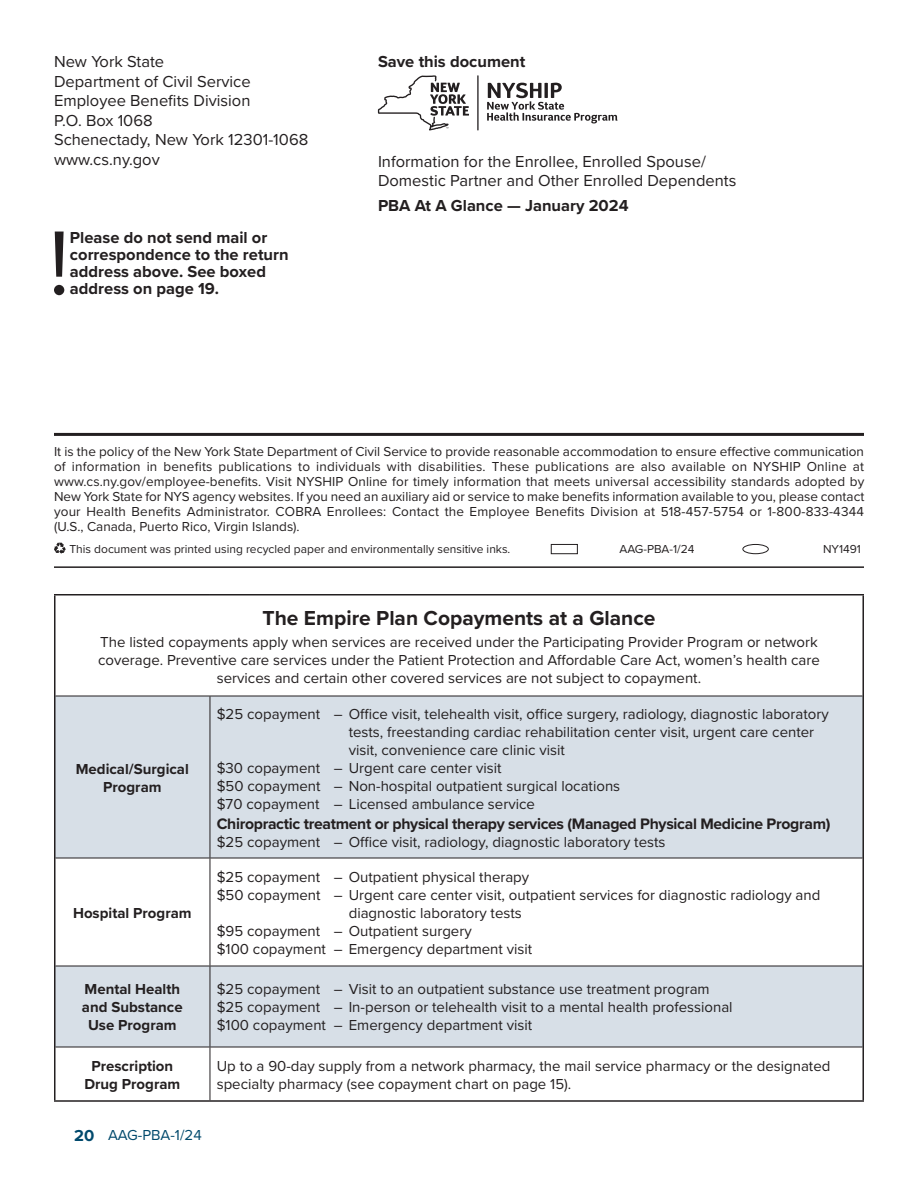
<style>
.page{position:relative;width:918px;height:1188px;background:#fff}
.page>*{position:absolute;margin:0;border:0;box-sizing:border-box;transform-origin:0 0}
._2024_AAG_BC_Do_Not_Send{font:94.05px "Proxima Nova";color:#231f20}
._2024_AAG_Copay_Table_Title{font:700 21px "Proxima Nova";color:#231f20}
._2024_AAG_BC_return_address_11_13{font:16.5px/19.5px "Proxima Nova";color:#231f20}
._2024_AAG_BC_Do_Not_Send-2{font:700 16.5px/17.2px "Proxima Nova";color:#231f20}
._2024_AAG_BC_return_address_11_13-2{font:700 16.5px "Proxima Nova";color:#231f20}
._2024_AAG_Copay_table_subcategory{font:700 15.75px "Proxima Nova";letter-spacing:-.02em;color:#231f20}
._2024_AAG_Back_page_table_11_13{font:15px/18px "Proxima Nova";color:#231f20}
._2024_AAG_Back_page_table_11_13_centered{font:15px/18px "Proxima Nova";color:#231f20;text-align:center}
._2024_AAG_Copay_table_programs{font:700 15px/18px "Proxima Nova";color:#231f20;text-align:center}
.t1{font:15px "Proxima Nova";color:#00496c}
._2024_AAG_BC_fine_print{font:13.5px/15px "Proxima Nova";color:#231f20;text-align:justify}
._2024_AAG_BC_fine_print-2{font:12px "Proxima Nova";color:#231f20}
.s1{font-weight:700;font-size:16.5px}
</style>
<div class="page">
<hr style="left:917px;top:655px;width:1px;height:533px;background:#00496c">
<hr style="left:54px;top:433px;width:810px;height:3px;background:#231f20">
<hr style="left:54px;top:566px;width:810px;height:2px;background:#231f20">
<div style="left:551px;top:544px;width:27px;height:10px;border:1px solid #231f20"></div>
<div style="left:743px;top:544px;width:26px;height:10px;border:1px solid #231f20;border-radius:50%"></div>
<svg style="left:56px;top:697px;width:806px;height:350px;fill:#d7dfe7"></svg>
<hr style="left:54px;top:594px;width:156px;height:2px;background:#231f20">
<hr style="left:54px;top:596px;width:2px;height:100px;background:#231f20">
<hr style="left:210px;top:594px;width:654px;height:2px;background:#231f20">
<hr style="left:862px;top:596px;width:2px;height:100px;background:#231f20">
<hr style="left:54px;top:696px;width:2px;height:162px;background:#231f20">
<hr style="left:862px;top:696px;width:2px;height:162px;background:#231f20">
<hr style="left:54px;top:858px;width:2px;height:108px;background:#231f20">
<hr style="left:862px;top:858px;width:2px;height:108px;background:#231f20">
<hr style="left:54px;top:966px;width:2px;height:81px;background:#231f20">
<hr style="left:862px;top:966px;width:2px;height:81px;background:#231f20">
<hr style="left:54px;top:1047px;width:2px;height:53px;background:#231f20">
<hr style="left:862px;top:1047px;width:2px;height:53px;background:#231f20">
<hr style="left:54px;top:1100px;width:156px;height:2px;background:#231f20">
<hr style="left:210px;top:1100px;width:654px;height:2px;background:#231f20">
<hr style="left:56px;top:696px;width:154px;height:1px;background:#231f20">
<hr style="left:210px;top:696px;width:652px;height:1px;background:#231f20">
<hr style="left:210px;top:696px;width:1px;height:162px;background:#231f20">
<hr style="left:56px;top:858px;width:154px;height:1px;background:#231f20">
<hr style="left:210px;top:858px;width:652px;height:1px;background:#231f20">
<hr style="left:210px;top:858px;width:1px;height:108px;background:#231f20">
<hr style="left:56px;top:966px;width:154px;height:1px;background:#231f20">
<hr style="left:210px;top:966px;width:652px;height:1px;background:#231f20">
<hr style="left:210px;top:966px;width:1px;height:81px;background:#231f20">
<hr style="left:56px;top:1047px;width:154px;height:1px;background:#231f20">
<hr style="left:210px;top:1047px;width:652px;height:1px;background:#231f20">
<hr style="left:210px;top:1047px;width:1px;height:53px;background:#231f20">
<svg style="left:54px;top:543px;width:12px;height:11px"></svg>
<svg style="left:487px;top:83px;width:131px;height:40px"></svg>
<svg style="left:378px;top:75px;width:91px;height:55px"></svg>
<hr style="left:477px;top:75px;width:2px;height:56px;background:#231f20">
<p class="_2024_AAG_BC_return_address_11_13" style="left:54px;top:51px;width:256px">New York State<br>Department of Civil Service<br>Employee Benefits Division<br>P.O. Box 1068<br>Schenectady, New York 12301-1068 www.cs.ny.gov</p>
<p class="_2024_AAG_BC_Do_Not_Send" style="left:48px;top:193px;width:23px">!</p>
<p class="_2024_AAG_BC_Do_Not_Send-2" style="left:70px;top:228px;width:220px">Please do not send mail or correspondence to the return address above. See boxed address on page 19.</p>
<p class="_2024_AAG_BC_return_address_11_13-2" style="left:378px;top:49px;width:149px">Save this document</p>
<p class="_2024_AAG_BC_return_address_11_13" style="left:378px;top:151px;width:360px">Information for the Enrollee, Enrolled Spouse/<br>Domestic Partner and Other Enrolled Dependents</p>
<p class="_2024_AAG_BC_return_address_11_13-2" style="left:378px;top:193px;width:252px">PBA At A Glance — January 2024</p>
<p class="_2024_AAG_BC_fine_print" style="left:54px;top:444px;width:812px">It is the policy of the New York State Department of Civil Service to provide reasonable accommodation to ensure effective communication of information in benefits publications to individuals with disabilities. These publications are also available on NYSHIP Online at www.cs.ny.gov/employee-benefits. Visit NYSHIP Online for timely information that meets universal accessibility standards adopted by New York State for NYS agency websites. If you need an auxiliary aid or service to make benefits information available to you, please contact your Health Benefits Administrator. COBRA Enrollees: Contact the Employee Benefits Division at 518-457-5754 or 1-800-833-4344 (U.S., Canada, Puerto Rico, Virgin Islands).</p>
<p class="_2024_AAG_BC_fine_print-2" style="left:69px;top:540px;width:442px">This document was printed using recycled paper and environmentally sensitive inks.</p>
<p class="_2024_AAG_BC_fine_print-2" style="left:620px;top:540px;width:76px">AAG-PBA-1/24</p>
<p class="_2024_AAG_BC_fine_print-2" style="left:823px;top:540px;width:39px">NY1491</p>
<p class="_2024_AAG_Copay_Table_Title" style="left:263px;top:602px;width:394px">The Empire Plan Copayments at a Glance</p>
<p class="_2024_AAG_Back_page_table_11_13_centered" style="left:98px;top:632px;width:723px">The listed copayments apply when services are received under the Participating Provider Program or network coverage. Preventive care services under the Patient Protection and Affordable Care Act, women’s health care services and certain other covered services are not subject to copayment.</p>
<p class="_2024_AAG_Copay_table_programs" style="left:76px;top:760px;width:115px">Medical/Surgical<br>Program</p>
<p class="_2024_AAG_Copay_table_programs" style="left:73px;top:904px;width:120px">Hospital Program</p>
<p class="_2024_AAG_Back_page_table_11_13" style="left:349px;top:704px;width:481px;text-indent:-132px">$25 copayment – Office visit, telehealth visit, office surgery, radiology, diagnostic laboratory tests, freestanding cardiac rehabilitation center visit, urgent care center visit, convenience care clinic visit</p>
<p class="_2024_AAG_Back_page_table_11_13" style="left:217px;top:758px;width:286px">$30 copayment – Urgent care center visit</p>
<p class="_2024_AAG_Back_page_table_11_13" style="left:217px;top:776px;width:405px">$50 copayment – Non-hospital outpatient surgical locations</p>
<p class="_2024_AAG_Back_page_table_11_13" style="left:217px;top:794px;width:320px">$70 copayment – Licensed ambulance service</p>
<p class="_2024_AAG_Copay_table_subcategory" style="left:217px;top:812px;width:615px">Chiropractic treatment or physical therapy services (Managed Physical Medicine Program)</p>
<p class="_2024_AAG_Back_page_table_11_13" style="left:217px;top:833px;width:450px">$25 copayment – Office visit, radiology, diagnostic laboratory tests</p>
<p class="_2024_AAG_Back_page_table_11_13" style="left:217px;top:867px;width:314px">$25 copayment – Outpatient physical therapy</p>
<p class="_2024_AAG_Back_page_table_11_13" style="left:349px;top:885px;width:473px;text-indent:-132px">$50 copayment – Urgent care center visit, outpatient services for diagnostic radiology and diagnostic laboratory tests</p>
<p class="_2024_AAG_Back_page_table_11_13" style="left:217px;top:921px;width:256px">$95 copayment – Outpatient surgery</p>
<p class="_2024_AAG_Back_page_table_11_13" style="left:217px;top:939px;width:317px">$100 copayment – Emergency department visit</p>
<p class="_2024_AAG_Copay_table_programs" style="left:82px;top:980px;width:102px">Mental Health and Substance<br>Use Program</p>
<p class="_2024_AAG_Back_page_table_11_13" style="left:217px;top:980px;width:494px">$25 copayment – Visit to an outpatient substance use treatment program</p>
<p class="_2024_AAG_Back_page_table_11_13" style="left:217px;top:998px;width:517px">$25 copayment – In-person or telehealth visit to a mental health professional</p>
<p class="_2024_AAG_Back_page_table_11_13" style="left:217px;top:1016px;width:317px">$100 copayment – Emergency department visit</p>
<p class="_2024_AAG_Copay_table_programs" style="left:84px;top:1057px;width:97px">Prescription<br>Drug Program</p>
<p class="_2024_AAG_Back_page_table_11_13" style="left:217px;top:1056px;width:615px">Up to a 90-day supply from a network pharmacy, the mail service pharmacy or the designated specialty pharmacy (see copayment chart on page 15).</p>
<p class="t1" style="left:74px;top:1124px;width:129px"><span class="s1">20</span> AAG-PBA-1/24</p>
</div>
